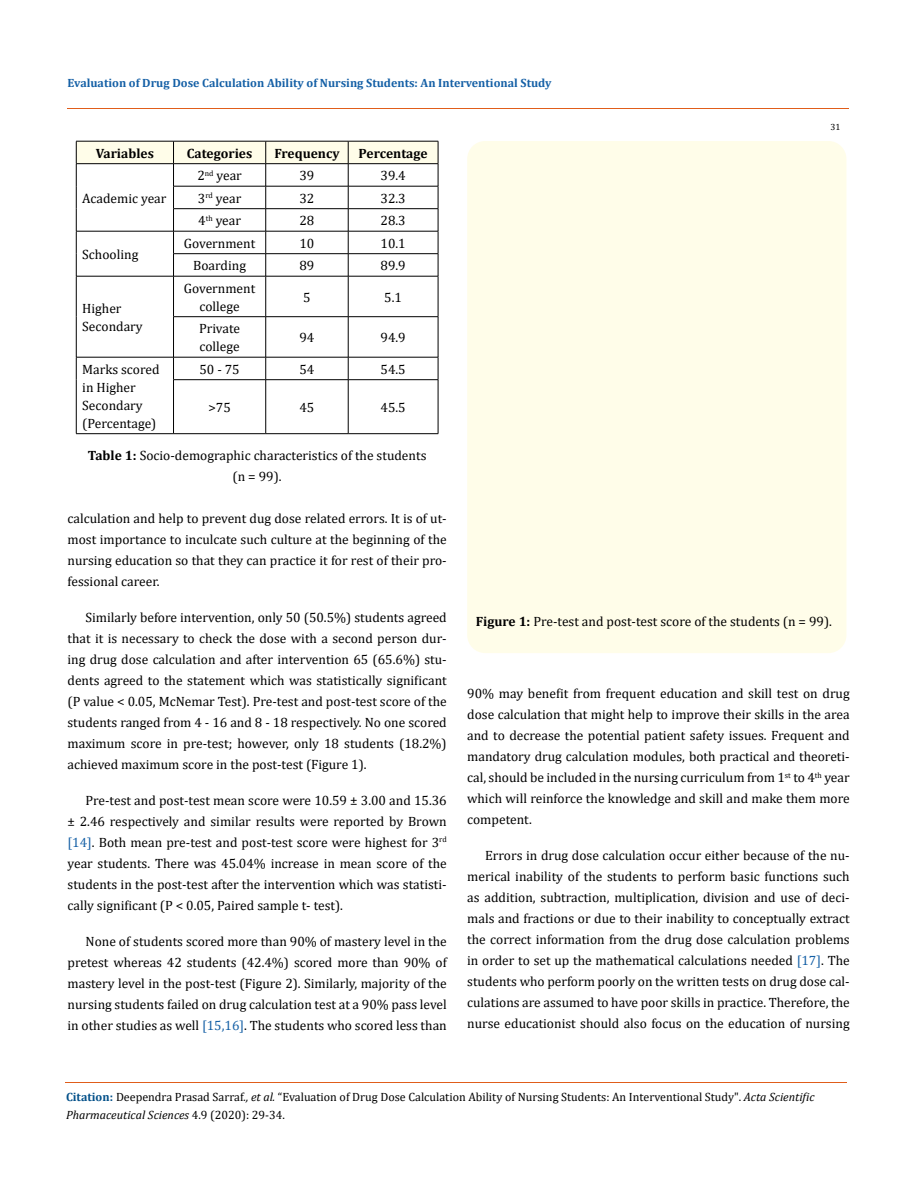
<style>
.page{position:relative;width:917px;height:1188px;background:#fff}
.page>*{position:absolute;margin:0;border:0;box-sizing:border-box;transform-origin:0 0}
.t1{font:13.5px/21px "Cambria";color:#000;text-align:justify}
.t2{font:700 13.5px "Cambria";color:#000}
.t3{font:12px/18px "Cambria";color:#000}
.t4{font:700 12px "Cambria";color:#1560a6}
.t5{font:9px "Cambria";color:#000}
.s1{font-weight:700}
.s2{color:#1560a6}
.s3{font-weight:700;color:#035089}
.s4{font-style:italic}
</style>
<div class="page">
<hr style="left:67px;top:109px;width:782px;height:1px;background:#e05d1a">
<svg style="left:76px;top:141px;width:363px;height:135px"></svg>
<hr style="left:76px;top:276px;width:97px;height:1px;background:#000">
<hr style="left:76px;top:276px;width:1px;height:41px;background:#000">
<hr style="left:173px;top:276px;width:93px;height:1px;background:#000">
<hr style="left:173px;top:276px;width:1px;height:41px;background:#000">
<hr style="left:266px;top:276px;width:82px;height:1px;background:#000">
<hr style="left:265px;top:276px;width:1px;height:41px;background:#000">
<hr style="left:348px;top:276px;width:90px;height:1px;background:#000">
<hr style="left:348px;top:276px;width:1px;height:41px;background:#000">
<hr style="left:438px;top:276px;width:1px;height:41px;background:#000">
<hr style="left:76px;top:317px;width:1px;height:40px;background:#000">
<hr style="left:173px;top:316px;width:93px;height:1px;background:#000">
<hr style="left:173px;top:317px;width:1px;height:40px;background:#000">
<hr style="left:266px;top:316px;width:82px;height:1px;background:#000">
<hr style="left:265px;top:317px;width:1px;height:40px;background:#000">
<hr style="left:348px;top:316px;width:90px;height:1px;background:#000">
<hr style="left:348px;top:317px;width:1px;height:40px;background:#000">
<hr style="left:438px;top:317px;width:1px;height:40px;background:#000">
<hr style="left:76px;top:357px;width:97px;height:1px;background:#000">
<svg style="left:76px;top:357px;width:1px;height:23px"></svg>
<hr style="left:173px;top:357px;width:93px;height:1px;background:#000">
<svg style="left:173px;top:357px;width:1px;height:22px"></svg>
<hr style="left:266px;top:357px;width:82px;height:1px;background:#000">
<svg style="left:265px;top:357px;width:1px;height:22px"></svg>
<hr style="left:348px;top:357px;width:90px;height:1px;background:#000">
<svg style="left:348px;top:357px;width:1px;height:22px"></svg>
<svg style="left:438px;top:357px;width:1px;height:23px"></svg>
<hr style="left:76px;top:380px;width:1px;height:54px;background:#000">
<hr style="left:173px;top:379px;width:93px;height:1px;background:#000">
<hr style="left:173px;top:380px;width:1px;height:54px;background:#000">
<hr style="left:266px;top:379px;width:82px;height:1px;background:#000">
<hr style="left:265px;top:380px;width:1px;height:54px;background:#000">
<hr style="left:348px;top:379px;width:90px;height:1px;background:#000">
<hr style="left:348px;top:380px;width:1px;height:54px;background:#000">
<hr style="left:438px;top:380px;width:1px;height:54px;background:#000">
<hr style="left:76px;top:433px;width:97px;height:1px;background:#000">
<hr style="left:173px;top:433px;width:93px;height:1px;background:#000">
<hr style="left:266px;top:433px;width:82px;height:1px;background:#000">
<hr style="left:348px;top:433px;width:90px;height:1px;background:#000">
<hr style="left:65px;top:1082px;width:781px;height:1px;background:#e05d1a">
<div style="left:467px;top:141px;width:379px;height:512px;background:#fffde9;border-radius:18px"></div>
<p class="t4" style="left:68px;top:75px;width:485px">Evaluation of Drug Dose Calculation Ability of Nursing Students: An Interventional Study</p>
<p class="t2" style="left:96px;top:144px;width:60px">Variables</p>
<p class="t2" style="left:187px;top:144px;width:67px">Categories</p>
<p class="t2" style="left:274px;top:144px;width:67px">Frequency</p>
<p class="t2" style="left:358px;top:144px;width:71px">Percentage</p>
<p class="t1" style="left:82px;top:188px;width:86px">Academic year</p>
<p class="t1" style="left:197px;top:165px;width:46px">2<sup>nd</sup> year</p>
<p class="t1" style="left:299px;top:165px;width:16px">39</p>
<p class="t1" style="left:380px;top:165px;width:27px">39.4</p>
<p class="t1" style="left:198px;top:188px;width:45px">3<sup>rd</sup> year</p>
<p class="t1" style="left:299px;top:188px;width:16px">32</p>
<p class="t1" style="left:380px;top:188px;width:27px">32.3</p>
<p class="t1" style="left:198px;top:210px;width:44px">4<sup>th</sup> year</p>
<p class="t1" style="left:299px;top:210px;width:16px">28</p>
<p class="t1" style="left:380px;top:210px;width:27px">28.3</p>
<p class="t1" style="left:82px;top:244px;width:58px">Schooling</p>
<p class="t1" style="left:82px;top:299px;width:62px;line-height:18px">Higher<br>Secondary</p>
<p class="t1" style="left:184px;top:233px;width:73px">Government</p>
<p class="t1" style="left:299px;top:233px;width:16px">10</p>
<p class="t1" style="left:380px;top:233px;width:27px">10.1</p>
<p class="t1" style="left:193px;top:255px;width:54px">Boarding</p>
<p class="t1" style="left:299px;top:255px;width:16px">89</p>
<p class="t1" style="left:380px;top:255px;width:27px">89.9</p>
<p class="t1" style="left:184px;top:279px;width:73px;line-height:18px;text-align:center">Government college</p>
<p class="t1" style="left:303px;top:287px;width:9px">5</p>
<p class="t1" style="left:384px;top:287px;width:19px">5.1</p>
<p class="t1" style="left:199px;top:320px;width:42px;line-height:18px">Private college</p>
<p class="t1" style="left:299px;top:327px;width:16px">94</p>
<p class="t1" style="left:380px;top:327px;width:27px">94.9</p>
<p class="t5" style="left:830px;top:122px;width:11px">31</p>
<p class="t1" style="left:82px;top:360px;width:79px;line-height:18px;text-align:left">Marks scored in Higher<br>Secondary (Percentage)</p>
<p class="t1" style="left:199px;top:359px;width:42px">50 - 75</p>
<p class="t1" style="left:299px;top:359px;width:16px">54</p>
<p class="t1" style="left:380px;top:359px;width:27px">54.5</p>
<p class="t1" style="left:208px;top:397px;width:24px">&gt;75</p>
<p class="t1" style="left:299px;top:397px;width:16px">45</p>
<p class="t1" style="left:380px;top:397px;width:27px">45.5</p>
<p class="t1" style="left:88px;top:445px;width:340px;text-align:center"><span class="s1">Table 1:</span> Socio-demographic characteristics of the students (n = 99).</p>
<p class="t1" style="left:67px;top:508px;width:381px">calculation and help to prevent dug dose related errors. It is of ut&shy;most importance to inculcate such culture at the beginning of the nursing education so that they can practice it for rest of their pro&shy;fessional career.</p>
<p class="t1" style="left:67px;top:607px;width:381px;text-indent:18px">Similarly before intervention, only 50 (50.5%) students agreed that it is necessary to check the dose with a second person dur&shy;ing drug dose calculation and after intervention 65 (65.6%) stu&shy;dents agreed to the statement which was statistically significant (P value &lt; 0.05, McNemar Test). Pre-test and post-test score of the students ranged from 4 - 16 and 8 - 18 respectively. No one scored maximum score in pre-test; however, only 18 students (18.2%) achieved maximum score in the post-test (Figure 1).</p>
<p class="t1" style="left:67px;top:790px;width:381px;text-indent:18px">Pre-test and post-test mean score were 10.59 ± 3.00 and 15.36 ± 2.46 respectively and similar results were reported by Brown <span class="s2">[14]</span>. Both mean pre-test and post-test score were highest for 3<sup>rd </sup>year students. There was 45.04% increase in mean score of the students in the post-test after the intervention which was statisti&shy;cally significant (P &lt; 0.05, Paired sample t- test).</p>
<p class="t1" style="left:68px;top:931px;width:381px;text-indent:18px">None of students scored more than 90% of mastery level in the pretest whereas 42 students (42.4%) scored more than 90% of mastery level in the post-test (Figure 2). Similarly, majority of the nursing students failed on drug calculation test at a 90% pass level in other studies as well <span class="s2">[15,16]</span>. The students who scored less than</p>
<p class="t1" style="left:475px;top:611px;width:358px"><span class="s1">Figure 1:</span> Pre-test and post-test score of the students (n = 99).</p>
<p class="t1" style="left:467px;top:683px;width:384px">90% may benefit from frequent education and skill test on drug dose calculation that might help to improve their skills in the area and to decrease the potential patient safety issues. Frequent and mandatory drug calculation modules, both practical and theoreti&shy;cal, should be included in the nursing curriculum from 1<sup>st</sup> to 4<sup>th</sup> year which will reinforce the knowledge and skill and make them more competent.</p>
<p class="t1" style="left:467px;top:845px;width:384px;text-indent:18px">Errors in drug dose calculation occur either because of the nu&shy;merical inability of the students to perform basic functions such as addition, subtraction, multiplication, division and use of deci&shy;mals and fractions or due to their inability to conceptually extract the correct information from the drug dose calculation problems in order to set up the mathematical calculations needed <span class="s2">[17]</span>. The students who perform poorly on the written tests on drug dose cal&shy;culations are assumed to have poor skills in practice. Therefore, the nurse educationist should also focus on the education of nursing</p>
<p class="t3" style="left:66px;top:1088px;width:750px"><span class="s3">Citation:</span> Deependra Prasad Sarraf<span class="s4">., et al.</span> “Evaluation of Drug Dose Calculation Ability of Nursing Students: An Interventional Study". <span class="s4">Acta Scientific<br>Pharmaceutical Sciences</span> 4.9 (2020): 29-34.</p>
</div>
